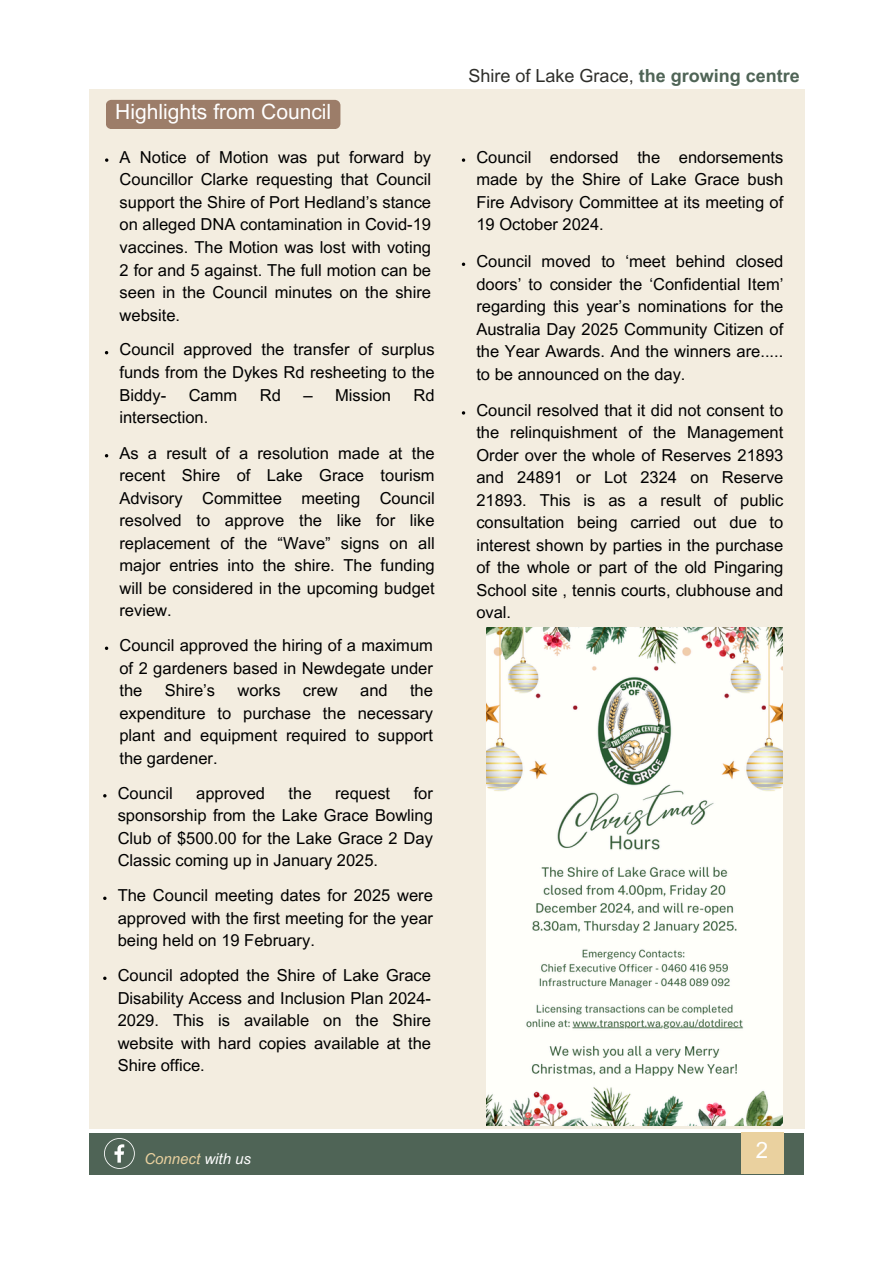
<style>
.page{position:relative;width:894px;height:1264px;background:#fff}
.page>*{position:absolute;margin:0;border:0;box-sizing:border-box;transform-origin:0 0}
.t1{font:22.5px "Arial MT Pro";color:#fff}
.t2{font:21px "Arial MT Pro";color:#fff}
.t3{font:18px "Arial MT Pro";color:#2e2e2a}
.t4{font:16.5px/22.5px "Arial MT Pro";color:#000;text-align:justify}
.t5{font:italic 15px "Arial MT Pro";color:#ead19f}
.s1{color:#fff}
.s2{font-weight:700;color:#4f6456}
</style>
<div class="page">
<div style="left:89px;top:1132px;width:715px;height:42px;background:#4f6456"></div>
<svg style="left:104px;top:1138px;width:30px;height:30px"></svg>
<div style="left:740px;top:1132px;width:43px;height:42px;background:#ead19f"></div>
<div style="left:90px;top:89px;width:714px;height:1039px;background:#f3ede0"></div>
<div style="left:106px;top:100px;width:234px;height:29px;background:#9c7d69"></div>
<img style="left:486px;top:628px;width:296px;height:497px">
<svg style="left:461px;top:262px;width:4px;height:4px"></svg>
<svg style="left:461px;top:158px;width:4px;height:4px"></svg>
<svg style="left:105px;top:646px;width:3px;height:4px"></svg>
<svg style="left:105px;top:158px;width:3px;height:4px"></svg>
<h2 class="t2" style="left:115px;top:104px;width:217px">Highlights from Council</h2>
<p class="t4" style="left:119px;top:148px;width:313px">A Notice of Motion was put forward by Councillor Clarke requesting that Council support the Shire of Port Hedland’s stance on alleged DNA contamination in Covid-19 vaccines. The Motion was lost with voting 2 for and 5 against. The full motion can be seen in the Council minutes on the shire website.</p>
<p class="t4" style="left:119px;top:340px;width:317px">Council approved the transfer of surplus funds from the Dykes Rd resheeting to the Biddy-</p>
<p class="t4" style="left:189px;top:385px;width:50px">Camm</p>
<p class="t4" style="left:260px;top:385px;width:23px">Rd</p>
<p class="t4" style="left:303px;top:385px;width:89px">– Mission</p>
<p class="t4" style="left:413px;top:385px;width:23px">Rd</p>
<p class="t4" style="left:119px;top:408px;width:90px">intersection.</p>
<p class="t4" style="left:119px;top:443px;width:317px">As a result of a resolution made at the recent Shire of Lake Grace tourism Advisory Committee meeting Council resolved to approve the like for like replacement of the “Wave” signs on all major entries into the shire. The funding will be considered in the upcoming budget review.</p>
<p class="t4" style="left:119px;top:636px;width:315px">Council approved the hiring of a maximum of 2 gardeners based in Newdegate under the</p>
<p class="t4" style="left:165px;top:681px;width:52px">Shire’s</p>
<p class="t4" style="left:237px;top:681px;width:45px">works</p>
<p class="t4" style="left:303px;top:681px;width:36px">crew</p>
<p class="t4" style="left:360px;top:681px;width:29px">and</p>
<p class="t4" style="left:119px;top:681px;width:315px;text-indent:290px">the expenditure to purchase the necessary plant and equipment required to support the gardener.</p>
<p class="t4" style="left:118px;top:783px;width:317px;text-indent:296px">for sponsorship from the Lake Grace Bowling Club of $500.00 for the Lake Grace 2 Day Classic coming up in January 2025.</p>
<p class="t4" style="left:118px;top:783px;width:56px">Council</p>
<p class="t4" style="left:196px;top:783px;width:70px">approved</p>
<p class="t4" style="left:288px;top:783px;width:24px">the</p>
<p class="t4" style="left:335px;top:783px;width:56px">request</p>
<p class="t4" style="left:118px;top:886px;width:317px">The Council meeting dates for 2025 were approved with the first meeting for the year being held on 19 February.</p>
<p class="t4" style="left:118px;top:966px;width:315px">Council adopted the Shire of Lake Grace Disability Access and Inclusion Plan 2024- 2029. This is available on the Shire website with hard copies available at the Shire office.</p>
<p class="t5" style="left:144px;top:1153px;width:108px">Connect <span class="s1">with us</span></p>
<h1 class="t3" style="left:468px;top:69px;width:333px">Shire of Lake Grace, <span class="s2">the growing centre</span></h1>
<p class="t4" style="left:476px;top:148px;width:308px">Council endorsed the endorsements made by the Shire of Lake Grace bush Fire Advisory Committee at its meeting of 19 October 2024.</p>
<p class="t4" style="left:476px;top:252px;width:308px">Council moved to ‘meet behind closed doors’ to consider the ‘Confidential Item’ regarding this year’s nominations for the Australia Day 2025 Community Citizen of the Year Awards. And the winners are..... to be announced on the day.</p>
<p class="t4" style="left:476px;top:401px;width:308px">Council resolved that it did not consent to the relinquishment of the Management Order over the whole of Reserves 21893 and 24891 or Lot 2324 on Reserve 21893. This is as a result of public consultation being carried out due to interest shown by parties in the purchase of the whole or part of the old Pingaring School site , tennis courts, clubhouse and oval.</p>
<p class="t1" style="left:755px;top:1141px;width:14px">2</p>
</div>
